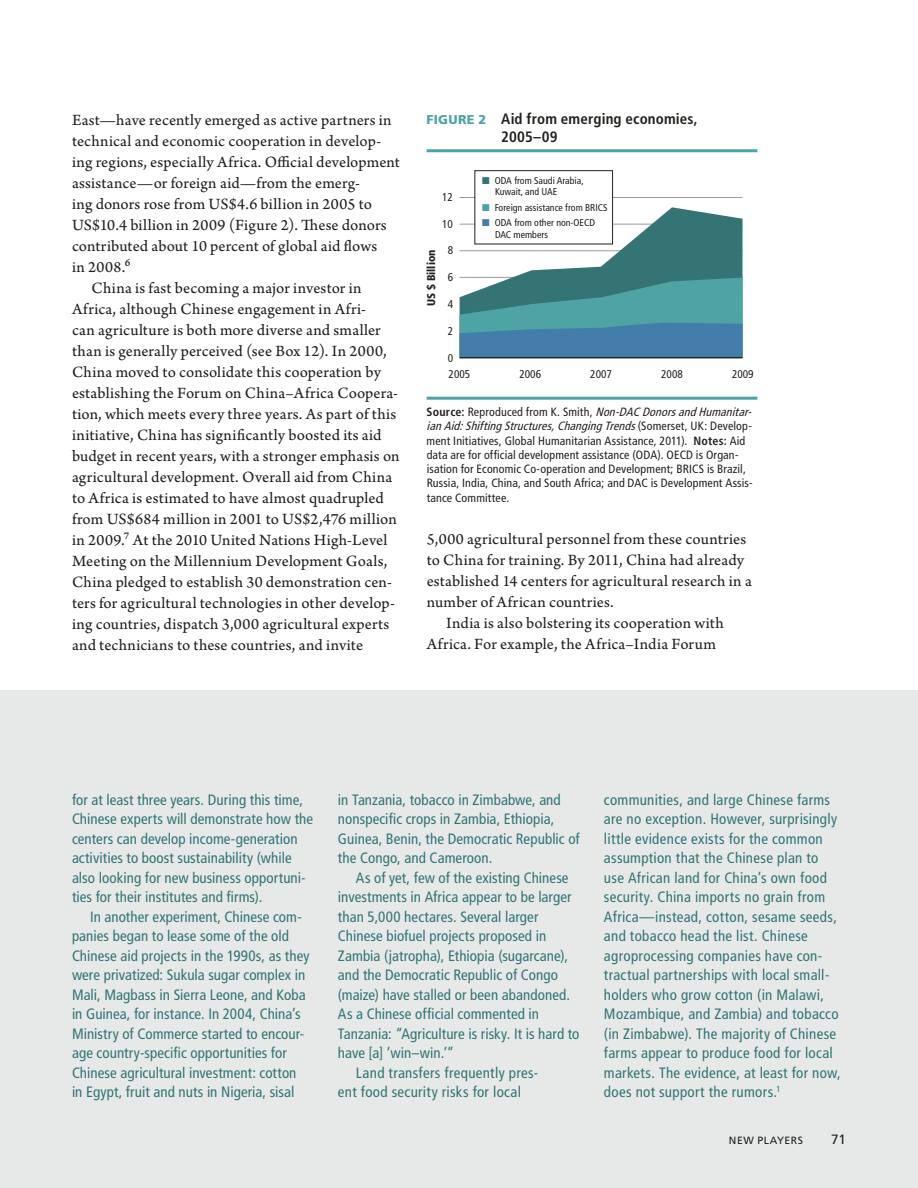
<style>
.page{position:relative;width:918px;height:1188px;background:#fff}
.page>*{position:absolute;margin:0;border:0;box-sizing:border-box;transform-origin:0 0}
.t1{font:16.5px "Arno Pro Sm Text";letter-spacing:.005em;color:#20221d}
.t2{font:16.5px "Arno Pro Sm Text";letter-spacing:.03em;color:#20221d}
.t3{font:condensed 15px/19.5px "Frutiger LT Std";letter-spacing:.01em;color:#327475}
.t4{font:700 condensed 15px/18px "Frutiger LT Std";letter-spacing:.01em;color:#20221d}
.t5{font:13.5px "Frutiger LT Std";color:#20221d}
.t6{font:condensed 12px/14.2px "Frutiger LT Std";letter-spacing:.01em;color:#20221d}
.t7{font:condensed 11.25px "Frutiger LT Std";color:#20221d}
.t8{font:900 condensed 11.25px "Frutiger LT Std";color:#20221d}
.t9{font:10.5px "Frutiger LT Std";letter-spacing:.045em;color:#20221d}
.t10{font:condensed 9.9px/11.2px "Frutiger LT Std";color:#20221d}
.s1{font-weight:900;font-stretch:normal;font-size:12.75px;color:#4ea4a4}
.s2{color:#347475}
.s3{color:#4ea3a4}
.s4{color:#437eaa}
.s5{font-weight:700}
.s6{font-style:italic}
</style>
<div class="page">
<hr style="left:427px;top:149px;width:330px;height:3px;background:#4ea4a4">
<hr style="left:427px;top:397px;width:330px;height:3px;background:#4ea4a4">
<hr style="left:460px;top:197px;width:283px;height:1px;background:#959c9d">
<svg style="left:460px;top:207px;width:283px;height:150px"></svg>
<div style="left:475px;top:171px;width:138px;height:73px;background:#fff"></div>
<div style="left:474px;top:170px;width:139px;height:74px;border:1px solid #20221d"></div>
<hr style="left:460px;top:357px;width:283px;height:1px;background:#20221d">
<div style="left:0;top:690px;width:918px;height:498px;background:#e6e9e8"></div>
<p class="t1" style="left:72px;top:110px;width:321px">East—have recently emerged as active partners in</p>
<p class="t1" style="left:72px;top:131px;width:311px">technical and economic cooperation in develop-</p>
<p class="t1" style="left:72px;top:152px;width:329px">ing regions, especially Africa. Official development</p>
<p class="t1" style="left:72px;top:173px;width:289px">assistance—or foreign aid—from the emerg-</p>
<p class="t1" style="left:72px;top:194px;width:302px">ing donors rose from US$4.6 billion in 2005 to</p>
<p class="t1" style="left:72px;top:215px;width:316px">US$10.4 billion in 2009 (Figure 2). These donors</p>
<p class="t1" style="left:72px;top:236px;width:307px">contributed about 10 percent of global aid flows</p>
<p class="t1" style="left:72px;top:257px;width:60px">in 2008.6</p>
<p class="t1" style="left:92px;top:278px;width:272px">China is fast becoming a major investor in</p>
<p class="t1" style="left:72px;top:299px;width:296px">Africa, although Chinese engagement in Afri-</p>
<p class="t1" style="left:72px;top:320px;width:310px">can agriculture is both more diverse and smaller</p>
<p class="t1" style="left:72px;top:341px;width:316px">than is generally perceived (see Box 12). In 2000,</p>
<p class="t1" style="left:72px;top:362px;width:311px">China moved to consolidate this cooperation by</p>
<p class="t1" style="left:72px;top:383px;width:328px">establishing the Forum on China–Africa Coopera-</p>
<p class="t1" style="left:72px;top:404px;width:326px">tion, which meets every three years. As part of this</p>
<p class="t1" style="left:72px;top:425px;width:311px">initiative, China has significantly boosted its aid</p>
<p class="t1" style="left:72px;top:446px;width:329px">budget in recent years, with a stronger emphasis on</p>
<p class="t1" style="left:72px;top:467px;width:322px">agricultural development. Overall aid from China</p>
<p class="t1" style="left:72px;top:488px;width:313px">to Africa is estimated to have almost quadrupled</p>
<p class="t2" style="left:72px;top:509px;width:326px">from US$684 million in 2001 to US$2,476 million</p>
<p class="t1" style="left:72px;top:530px;width:317px">in 2009.7 At the 2010 United Nations High-Level</p>
<p class="t1" style="left:72px;top:551px;width:317px">Meeting on the Millennium Development Goals,</p>
<p class="t1" style="left:72px;top:572px;width:321px">China pledged to establish 30 demonstration cen-</p>
<p class="t1" style="left:72px;top:593px;width:325px">ters for agricultural technologies in other develop-</p>
<p class="t1" style="left:72px;top:614px;width:319px">ing countries, dispatch 3,000 agricultural experts</p>
<p class="t1" style="left:72px;top:635px;width:293px">and technicians to these countries, and invite</p>
<p class="t4" style="left:501px;top:110px;width:198px;text-indent:-75px"><span class="s1">FIGURE 2</span> Aid from emerging economies,<br>2005–09</p>
<p class="t7" style="left:442px;top:190px;width:12px">12</p>
<p class="t7" style="left:442px;top:217px;width:12px">10</p>
<p class="t8" style="left:424px;top:306px;width:58px;rotate:-90deg">US $ Billion</p>
<p class="t7" style="left:448px;top:244px;width:7px">8</p>
<p class="t7" style="left:448px;top:271px;width:7px">6</p>
<p class="t7" style="left:448px;top:298px;width:7px">4</p>
<p class="t7" style="left:448px;top:324px;width:7px">2</p>
<p class="t7" style="left:448px;top:351px;width:7px">0</p>
<p class="t7" style="left:449px;top:368px;width:23px">2005</p>
<p class="t10" style="left:495px;top:175px;width:90px;text-indent:-13px"><span class="s2">■</span> ODA from Saudi Arabia,<br>Kuwait, and UAE</p>
<p class="t10" style="left:482px;top:202px;width:127px"><span class="s3">■</span> Foreign assistance from BRICS</p>
<p class="t10" style="left:495px;top:217px;width:102px;text-indent:-13px"><span class="s4">■</span> ODA from other non-OECD<br>DAC members</p>
<p class="t7" style="left:519px;top:368px;width:23px">2006</p>
<p class="t7" style="left:590px;top:368px;width:23px">2007</p>
<p class="t7" style="left:661px;top:368px;width:23px">2008</p>
<p class="t7" style="left:732px;top:368px;width:23px">2009</p>
<p class="t6" style="left:427px;top:405px;width:330px"><span class="s5">Source:</span> Reproduced from K. Smith, <span class="s6">Non-DACDonorsandHumanitar&shy;ianAid:ShiftingStructures,ChangingTrends</span>( S o m e r s e t , U K : D e v e l o p - ment Initiatives, Global Humanitarian Assistance, 2011). <span class="s5">Notes:</span> Aid data are for official development assistance (ODA). OECD is Organ&shy;isation for Economic Co-operation and Development; BRICS is Brazil, Russia, India, China, and South Africa; and DAC is Development Assis&shy;tance Committee.</p>
<p class="t1" style="left:427px;top:530px;width:321px">5,000 agricultural personnel from these countries</p>
<p class="t1" style="left:427px;top:551px;width:320px">to China for training. By 2011, China had already</p>
<p class="t1" style="left:427px;top:572px;width:327px">established 14 centers for agricultural research in a</p>
<p class="t1" style="left:427px;top:593px;width:189px">number of African countries.</p>
<p class="t1" style="left:446px;top:614px;width:279px">India is also bolstering its cooperation with</p>
<p class="t1" style="left:427px;top:635px;width:291px">Africa. For example, the Africa–India Forum</p>
<p class="t3" style="left:72px;top:790px;width:243px">for at least three years. During this time, Chinese experts will demonstrate how the centers can develop income-generation activities to boost sustainability (while also looking for new business opportuni&shy;ties for their institutes and firms).</p>
<p class="t3" style="left:72px;top:907px;width:239px;text-indent:18px">In another experiment, Chinese com&shy;panies began to lease some of the old Chinese aid projects in the 1990s, as they were privatized: Sukula sugar complex in Mali, Magbass in Sierra Leone, and Koba in Guinea, for instance. In 2004, China’s Ministry of Commerce started to encour&shy;age country-specific opportunities for Chinese agricultural investment: cotton in Egypt, fruit and nuts in Nigeria, sisal</p>
<p class="t3" style="left:338px;top:790px;width:243px">in Tanzania, tobacco in Zimbabwe, and nonspecific crops in Zambia, Ethiopia, Guinea, Benin, the Democratic Republic of the Congo, and Cameroon.</p>
<p class="t3" style="left:356px;top:868px;width:214px">As of yet, few of the existing Chinese</p>
<p class="t3" style="left:338px;top:887px;width:235px">investments in Africa appear to be larger</p>
<p class="t3" style="left:338px;top:907px;width:202px">than 5,000 hectares. Several larger</p>
<p class="t3" style="left:338px;top:926px;width:210px">Chinese biofuel projects proposed in</p>
<p class="t3" style="left:338px;top:946px;width:232px">Zambia (jatropha), Ethiopia (sugarcane),</p>
<p class="t3" style="left:338px;top:965px;width:222px">and the Democratic Republic of Congo</p>
<p class="t3" style="left:338px;top:985px;width:234px">(maize) have stalled or been abandoned.</p>
<p class="t3" style="left:338px;top:1004px;width:203px">As a Chinese official commented in</p>
<p class="t3" style="left:338px;top:1024px;width:243px">Tanzania: “Agriculture is risky. It is hard to</p>
<p class="t3" style="left:338px;top:1043px;width:118px">have [a] ‘win–win.’”</p>
<p class="t3" style="left:356px;top:1063px;width:184px">Land transfers frequently pres-</p>
<p class="t3" style="left:338px;top:1082px;width:185px">ent food security risks for local</p>
<p class="t3" style="left:604px;top:790px;width:238px">communities, and large Chinese farms are no exception. However, surprisingly little evidence exists for the common assumption that the Chinese plan to use African land for China’s own food security. China imports no grain from Africa—instead, cotton, sesame seeds, and tobacco head the list. Chinese agroprocessing companies have con&shy;tractual partnerships with local small&shy;holders who grow cotton (in Malawi, Mozambique, and Zambia) and tobacco (in Zimbabwe). The majority of Chinese farms appear to produce food for local markets. The evidence, at least for now, does not support the rumors.<sup>1</sup></p>
<p class="t9" style="left:718px;top:1134px;width:80px">N EW PLAYERS</p>
<p class="t5" style="left:831px;top:1132px;width:16px">71</p>
</div>
